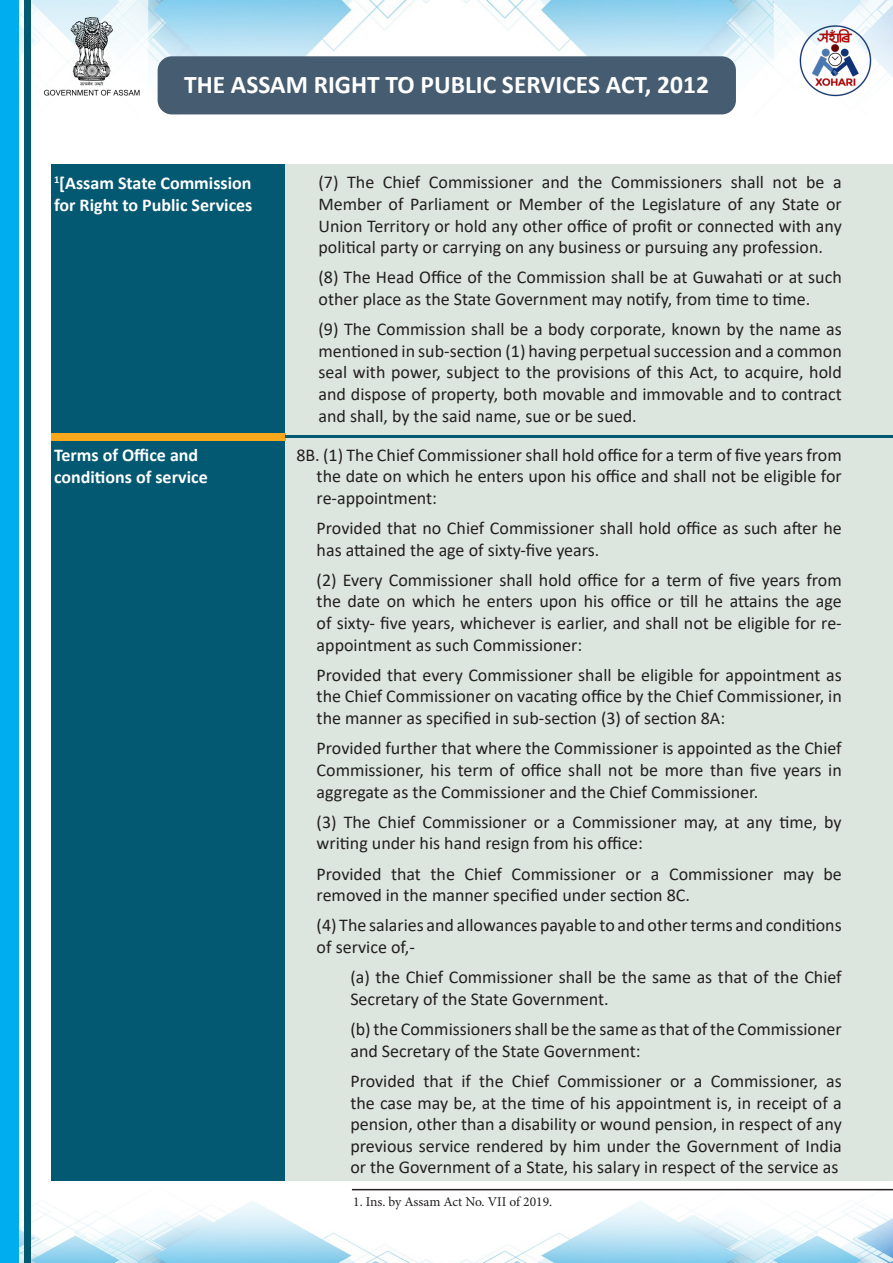
<style>
.page{position:relative;width:893px;height:1263px;background:#fff}
.page>*{position:absolute;margin:0;border:0;box-sizing:border-box;transform-origin:0 0}
.t1{font:700 25.5px "Calibri";color:#fff}
.t2{font:18px/21.6px "Calibri";color:#231f20;text-align:justify}
.t3{font:700 18px/21.6px "Calibri";color:#fff}
.t4{font:13.5px "Minion Pro";letter-spacing:-.005em;color:#231f20}
</style>
<div class="page">
<img style="left:18px;top:1182px;width:875px;height:81px">
<div style="left:51px;top:165px;width:235px;height:1016px;background:#035872"></div>
<div style="left:286px;top:165px;width:607px;height:1016px;background:#dce6de"></div>
<img style="left:148px;top:0;width:626px;height:115px">
<svg style="left:18px;top:0;width:130px;height:123px"></svg>
<svg style="left:774px;top:0;width:119px;height:77px"></svg>
<div style="left:158px;top:56px;width:578px;height:58px;background:#465c70;border-radius:14px"></div>
<img style="left:783px;top:11px;width:104px;height:86px">
<img style="left:38px;top:13px;width:106px;height:102px">
<div style="left:0;top:0;width:18px;height:1263px;background:#00aeef"></div>
<div style="left:24px;top:0;width:7px;height:1263px;background:#035872"></div>
<div style="left:51px;top:433px;width:235px;height:8px;background:#f9a71b"></div>
<hr style="left:286px;top:435px;width:607px;height:3px;background:#035872">
<hr style="left:352px;top:1189px;width:541px;height:1px;background:#231f20">
<p class="t1" style="left:184px;top:66px;width:526px">THE ASSAM RIGHT TO PUBLIC SERVICES ACT, 2012</p>
<p class="t3" style="left:54px;top:172px;width:200px"><sup>1</sup>[Assam State Commission for Right to Public Services</p>
<p class="t3" style="left:54px;top:444px;width:155px">Terms of Office and conditions of service</p>
<p class="t2" style="left:318px;top:171px;width:525px">(7) The Chief Commissioner and the Commissioners shall not be a Member of Parliament or Member of the Legislature of any State or Union Territory or hold any other office of profit or connected with any political party or carrying on any business or pursuing any profession.</p>
<p class="t2" style="left:318px;top:266px;width:525px">(8) The Head Office of the Commission shall be at Guwahati or at such other place as the State Government may notify, from time to time.</p>
<p class="t2" style="left:318px;top:318px;width:525px">(9) The Commission shall be a body corporate, known by the name as mentioned in sub-section (1) having perpetual succession and a common seal with power, subject to the provisions of this Act, to acquire, hold and dispose of property, both movable and immovable and to contract and shall, by the said name, sue or be sued.</p>
<p class="t2" style="left:317px;top:443px;width:527px;text-indent:-20px">8B. (1) The Chief Commissioner shall hold office for a term of five years from the date on which he enters upon his office and shall not be eligible for re-appointment:</p>
<p class="t2" style="left:317px;top:517px;width:527px">Provided that no Chief Commissioner shall hold office as such after he has attained the age of sixty-five years.</p>
<p class="t2" style="left:317px;top:569px;width:527px">(2) Every Commissioner shall hold office for a term of five years from the date on which he enters upon his office or till he attains the age of sixty- five years, whichever is earlier, and shall not be eligible for re&shy;appointment as such Commissioner:</p>
<p class="t2" style="left:317px;top:664px;width:527px">Provided that every Commissioner shall be eligible for appointment as the Chief Commissioner on vacating office by the Chief Commissioner, in the manner as specified in sub-section (3) of section 8A:</p>
<p class="t2" style="left:317px;top:737px;width:527px">Provided further that where the Commissioner is appointed as the Chief Commissioner, his term of office shall not be more than five years in aggregate as the Commissioner and the Chief Commissioner.</p>
<p class="t2" style="left:317px;top:810px;width:527px">(3) The Chief Commissioner or a Commissioner may, at any time, by writing under his hand resign from his office:</p>
<p class="t2" style="left:317px;top:862px;width:527px">Provided that the Chief Commissioner or a Commissioner may be removed in the manner specified under section 8C.</p>
<p class="t2" style="left:317px;top:914px;width:527px">(4) The salaries and allowances payable to and other terms and conditions of service of,-</p>
<p class="t2" style="left:350px;top:966px;width:493px">(a) the Chief Commissioner shall be the same as that of the Chief<br>Secretary of the State Government.</p>
<p class="t2" style="left:350px;top:1018px;width:493px">(b) the Commissioners shall be the same as that of the Commissioner and Secretary of the State Government:</p>
<p class="t2" style="left:350px;top:1070px;width:493px">Provided that if the Chief Commissioner or a Commissioner, as the case may be, at the time of his appointment is, in receipt of a pension, other than a disability or wound pension, in respect of any previous service rendered by him under the Government of India or the Government of a State, his salary in respect of the service as</p>
<p class="t4" style="left:353px;top:1193px;width:201px">1. Ins. by Assam Act No. VII of 2019.</p>
</div>
